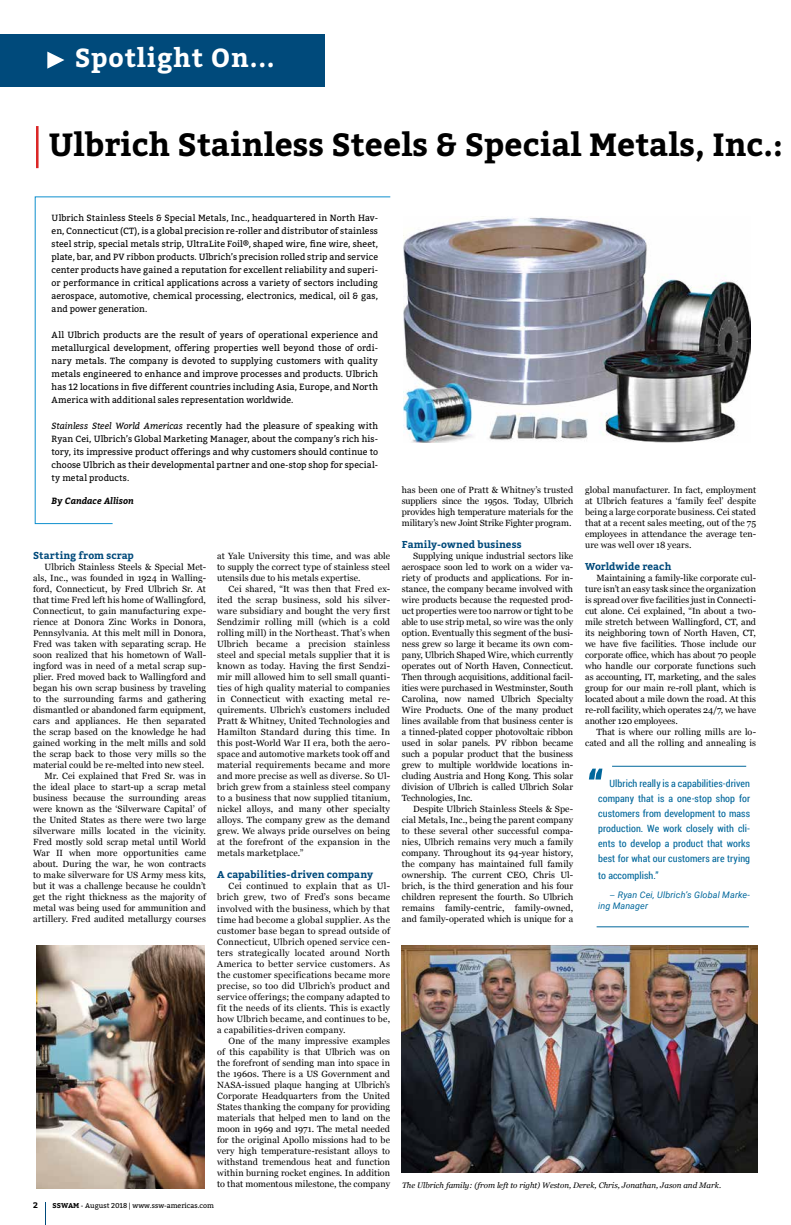
<style>
.page{position:relative;width:791px;height:1225px;background:#fff}
.page>*{position:absolute;margin:0;border:0;box-sizing:border-box;transform-origin:0 0}
.t1{font:700 32px "Bitter";color:#000}
.t2{font:700 26px "Bitter";letter-spacing:.03em;color:#fff}
.t3{font:10px/15px "Roboto Condensed";letter-spacing:.005em;color:#00679b;text-align:justify}
.t4{font:700 10px "Bitter";letter-spacing:.005em;color:#004a7b}
.t5{font:9px/11px "Georgia";letter-spacing:.01em;color:#000;text-align:justify}
.t6{font:9px/13px "Bitter";letter-spacing:.005em;color:#000;text-align:justify}
.t7{font:italic 9px/11px "Roboto";letter-spacing:.015em;color:#00679b}
.t8{font:italic 700 9px "Bitter";letter-spacing:.005em;color:#000}
.t9{font:italic 8px "Georgia";color:#000}
.t10{font:700 8px "Bitter";color:#000}
.t11{font:7px "Bitter";color:#000}
.s1{font-style:italic}
.s2{font-weight:700}
.s3{font-family:"Georgia";font-style:normal}
</style>
<div class="page">
<svg style="left:45px;top:1202px;width:1px;height:23px"></svg>
<div style="left:0;top:34px;width:324px;height:52px;background:#004a7b"></div>
<svg style="left:47px;top:52px;width:17px;height:17px"></svg>
<hr style="left:36px;top:126px;width:3px;height:42px;background:#db2727">
<svg style="left:34px;top:196px;width:357px;height:328px"></svg>
<img style="left:36px;top:945px;width:168px;height:243px">
<img style="left:404px;top:217px;width:346px;height:225px">
<hr style="left:612px;top:765px;width:134px;height:1px;background:#00679b">
<hr style="left:597px;top:926px;width:152px;height:1px;background:#00679b">
<svg style="left:589px;top:768px;width:13px;height:11px"></svg>
<img style="left:401px;top:945px;width:356px;height:227px">
<h2 class="t2" style="left:75px;top:38px;width:202px">Spotlight On...</h2>
<h1 class="t1" style="left:48px;top:120px;width:736px">Ulbrich Stainless Steels &amp; Special Metals, Inc.:</h1>
<p class="t6" style="left:52px;top:211px;width:328px">Ulbrich Stainless Steels &amp; Special Metals, Inc., headquartered in North Hav&shy;en, Connecticut (CT), is a global precision re-roller and distributor of stainless steel strip, special metals strip, UltraLite Foil®, shaped wire, fine wire, sheet, plate, bar, and PV ribbon products. Ulbrich’s precision rolled strip and service center products have gained a reputation for excellent reliability and superi&shy;or performance in critical applications across a variety of sectors including aerospace, automotive, chemical processing, electronics, medical, oil &amp; gas, and power generation.</p>
<p class="t6" style="left:52px;top:328px;width:328px">All Ulbrich products are the result of years of operational experience and metallurgical development, offering properties well beyond those of ordi&shy;nary metals. The company is devoted to supplying customers with quality metals engineered to enhance and improve processes and products. Ulbrich has 12 locations in five different countries including Asia, Europe, and North America with additional sales representation worldwide.</p>
<p class="t6" style="left:52px;top:419px;width:328px"><span class="s1">Stainless Steel World Americas</span> recently had the pleasure of speaking with Ryan Cei, Ulbrich’s Global Marketing Manager, about the company’s rich his&shy;tory, its impressive product offerings and why customers should continue to choose Ulbrich as their developmental partner and one-stop shop for special&shy;ty metal products.</p>
<p class="t8" style="left:52px;top:494px;width:84px">By Candace Allison</p>
<p class="t4" style="left:33px;top:548px;width:102px">Starting from scrap</p>
<p class="t5" style="left:33px;top:562px;width:174px;text-align:right">Ulbrich Stainless Steels &amp; Special Met&shy;als, Inc., was founded in 1924 in Walling&shy;ford, Connecticut, by Fred Ulbrich Sr. At that time Fred left his home of Wallingford, Connecticut, to gain manufacturing expe&shy;rience at Donora Zinc Works in Donora, Pennsylvania. At this melt mill in Donora, Fred was taken with separating scrap. He soon realized that his hometown of Wall&shy;ingford was in need of a metal scrap sup&shy;plier. Fred moved back to Wallingford and began his own scrap business by traveling to the surrounding farms and gathering dismantled or abandoned farm equipment, cars and appliances. He then separated the scrap based on the knowledge he had gained working in the melt mills and sold the scrap back to those very mills so the material could be re-melted into new steel.<br>Mr. Cei explained that Fred Sr. was in the ideal place to start-up a scrap metal business because the surrounding areas were known as the ‘Silverware Capital’ of the United States as there were two large silverware mills located in the vicinity.<br>Fred mostly sold scrap metal until World War II when more opportunities came about. During the war, he won contracts to make silverware for US Army mess kits, but it was a challenge because he couldn’t get the right thickness as the majority of metal was being used for ammunition and artillery. Fred audited metallurgy courses</p>
<p class="t5" style="left:217px;top:550px;width:174px">at Yale University this time, and was able to supply the correct type of stainless steel utensils due to his metals expertise.</p>
<p class="t5" style="left:217px;top:583px;width:174px;text-indent:11px">Cei shared, “It was then that Fred ex&shy;ited the scrap business, sold his silver&shy;ware subsidiary and bought the very first Sendzimir rolling mill (which is a cold rolling mill) in the Northeast. That’s when Ulbrich became a precision stainless steel and special metals supplier that it is known as today. Having the first Sendzi&shy;mir mill allowed him to sell small quanti&shy;ties of high quality material to companies in Connecticut with exacting metal re&shy;quirements. Ulbrich’s customers included Pratt &amp; Whitney, United Technologies and Hamilton Standard during this time. In this post-World War II era, both the aero&shy;space and automotive markets took off and material requirements became and more and more precise as well as diverse. So Ul&shy;brich grew from a stainless steel company to a business that now supplied titanium, nickel alloys, and many other specialty alloys. The company grew as the demand grew. We always pride ourselves on being at the forefront of the expansion in the metals marketplace.”</p>
<p class="t4" style="left:217px;top:867px;width:157px">A capabilities-driven company</p>
<p class="t5" style="left:217px;top:881px;width:174px;text-indent:11px">Cei continued to explain that as Ul&shy;brich grew, two of Fred’s sons became involved with the business, which by that time had become a global supplier. As the customer base began to spread outside of Connecticut, Ulbrich opened service cen&shy;ters strategically located around North America to better service customers. As the customer specifications became more precise, so too did Ulbrich’s product and service offerings; the company adapted to fit the needs of its clients. This is exactly how Ulbrich became, and continues to be, a capabilities-driven company.</p>
<p class="t5" style="left:217px;top:1035px;width:174px;text-indent:11px">One of the many impressive examples of this capability is that Ulbrich was on the forefront of sending man into space in the 1960s. There is a US Government and NASA-issued plaque hanging at Ulbrich’s Corporate Headquarters from the United States thanking the company for providing materials that helped men to land on the moon in 1969 and 1971. The metal needed for the original Apollo missions had to be very high temperature-resistant alloys to withstand tremendous heat and function within burning rocket engines. In addition to that momentous milestone, the company</p>
<p class="t10" style="left:33px;top:1199px;width:6px">2</p>
<p class="t11" style="left:53px;top:1201px;width:163px"><span class="s2">SSWAM</span> - August 2018 | www.ssw-americas.com</p>
<p class="t5" style="left:402px;top:485px;width:173px">has been one of Pratt &amp; Whitney’s trusted suppliers since the 1950s. Today, Ulbrich provides high temperature materials for the military’s new Joint Strike Fighter program.</p>
<p class="t4" style="left:402px;top:537px;width:121px">Family-owned business</p>
<p class="t5" style="left:402px;top:551px;width:173px;text-indent:11px">Supplying unique industrial sectors like aerospace soon led to work on a wider va&shy;riety of products and applications. For in&shy;stance, the company became involved with wire products because the requested prod&shy;uct properties were too narrow or tight to be able to use strip metal, so wire was the only option. Eventually this segment of the busi&shy;ness grew so large it became its own com&shy;pany, Ulbrich Shaped Wire, which currently operates out of North Haven, Connecticut.<br>Then through acquisitions, additional facil&shy;ities were purchased in Westminster, South Carolina, now named Ulbrich Specialty Wire Products. One of the many product lines available from that business center is a tinned-plated copper photovoltaic ribbon used in solar panels. PV ribbon became such a popular product that the business grew to multiple worldwide locations in&shy;cluding Austria and Hong Kong. This solar division of Ulbrich is called Ulbrich Solar Technologies, Inc.</p>
<p class="t5" style="left:402px;top:803px;width:173px;text-indent:11px">Despite Ulbrich Stainless Steels &amp; Spe&shy;cial Metals, Inc., being the parent company to these several other successful compa&shy;nies, Ulbrich remains very much a family company. Throughout its 94-year history, the company has maintained full family ownership. The current CEO, Chris Ul&shy;brich, is the third generation and his four children represent the fourth. So Ulbrich remains family-centric, family-owned, and family-operated which is unique for a</p>
<p class="t5" style="left:585px;top:484px;width:173px">global manufacturer. In fact, employment at Ulbrich features a ‘family feel’ despite being a large corporate business. Cei stated that at a recent sales meeting, out of the 75 employees in attendance the average ten&shy;ure was well over 18 years.</p>
<p class="t4" style="left:585px;top:559px;width:88px">Worldwide reach</p>
<p class="t5" style="left:585px;top:573px;width:173px;text-indent:11px">Maintaining a family-like corporate cul&shy;ture isn’t an easy task since the organization is spread over five facilities just in Connecti&shy;cut alone. Cei explained, “In about a two&shy;mile stretch between Wallingford, CT, and its neighboring town of North Haven, CT, we have five facilities. Those include our corporate office, which has about 70 people who handle our corporate functions such as accounting, IT, marketing, and the sales group for our main re-roll plant, which is located about a mile down the road. At this re-roll facility, which operates 24/7, we have another 120 employees.</p>
<p class="t5" style="left:585px;top:727px;width:173px;text-align:right">That is where our rolling mills are lo&shy;cated and all the rolling and annealing is</p>
<p class="t3" style="left:598px;top:776px;width:153px;text-indent:11px">Ulbrich really is a capabilities-driven company that is a one-stop shop for customers from development to mass production. We work closely with cli&shy;ents to develop a product that works best for what our customers are trying</p>
<p class="t3" style="left:598px;top:868px;width:62px">to accomplish.”</p>
<p class="t7" style="left:598px;top:889px;width:153px;text-indent:11px"><span class="s3">−</span> Ryan Cei, Ulbrich’s Global Marke&shy;ing Manager</p>
<p class="t9" style="left:402px;top:1181px;width:321px">The Ulbrich family: (from left to right) Weston, Derek, Chris, Jonathan, Jason and Mark.</p>
</div>
